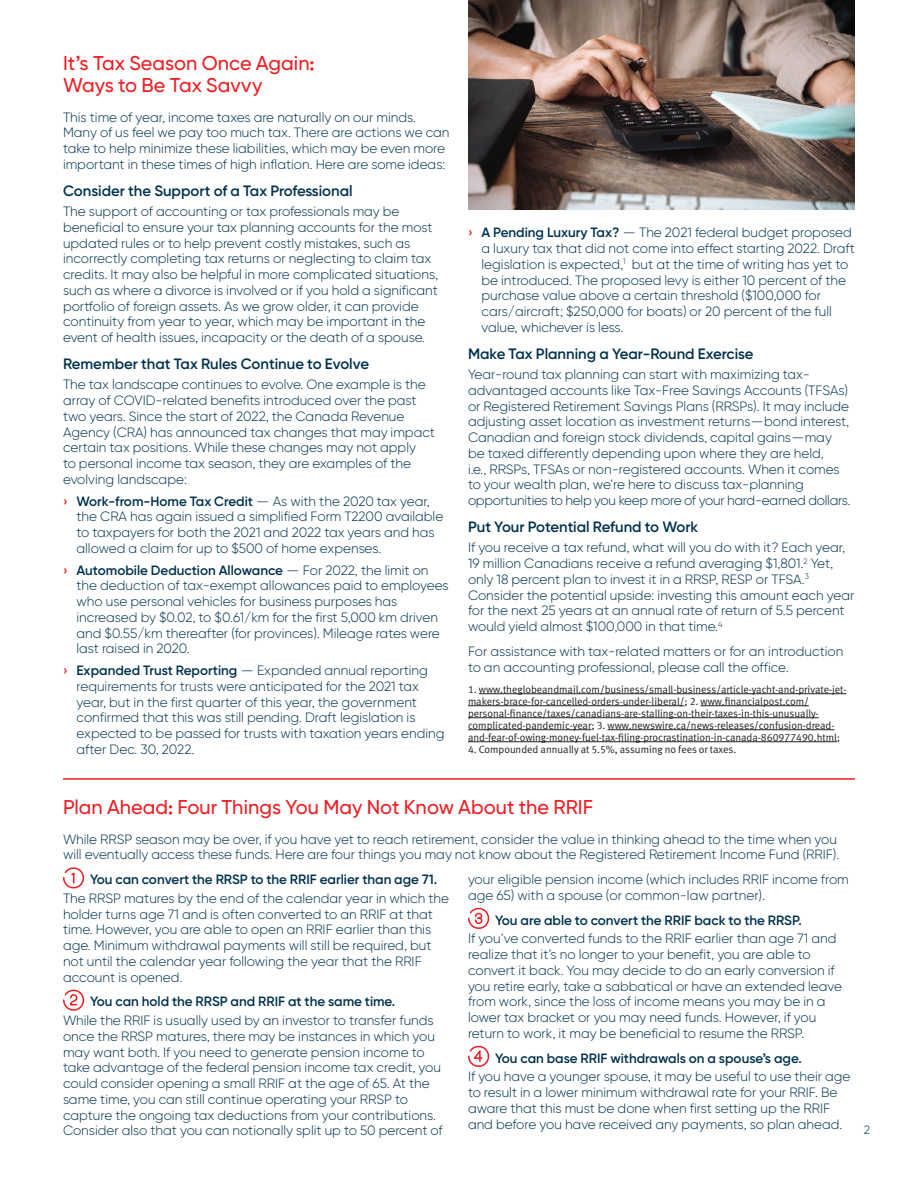
<style>
.page{position:relative;width:918px;height:1188px;background:#fff}
.page>*{position:absolute;margin:0;border:0;box-sizing:border-box;transform-origin:0 0}
.t1{font:500 19.95px/22.5px "Gilroy BN";color:#ee1d23}
.t2{font:600 15px "Gilroy BN";color:#00314d}
.t3{font:300 13.5px/15.8px "Gilroy BN";color:#00314d}
.t4{font:300 13.5px/15.8px "Gilroy BN";color:#00314d;scale:1.3 1}
.t5{font:600 13.5px "Gilroy BN";color:#00314d}
.t6{font:300 12px "Gilroy BN";color:#00314d}
.t7{font:10.5px/12px "Meta Normal LF";color:#231f20}
.s1{font-weight:600;color:#ee1d23}
.s2{font-weight:600}
</style>
<div class="page">
<hr style="left:479px;top:693px;width:367px;height:1px;background:#231f20">
<hr style="left:468px;top:705px;width:216px;height:1px;background:#231f20">
<hr style="left:701px;top:705px;width:108px;height:1px;background:#231f20">
<hr style="left:468px;top:717px;width:351px;height:1px;background:#231f20">
<hr style="left:468px;top:729px;width:123px;height:1px;background:#231f20">
<hr style="left:608px;top:729px;width:227px;height:1px;background:#231f20">
<hr style="left:468px;top:741px;width:369px;height:1px;background:#231f20">
<svg style="left:63px;top:867px;width:22px;height:22px"></svg>
<svg style="left:63px;top:989px;width:21px;height:22px"></svg>
<svg style="left:468px;top:907px;width:22px;height:22px"></svg>
<svg style="left:468px;top:1045px;width:22px;height:22px"></svg>
<hr style="left:63px;top:778px;width:792px;height:2px;background:#ee1d23">
<img style="left:468px;top:0;width:387px;height:210px">
<p class="t1" style="left:63px;top:52px;width:253px">It’s Tax Season Once Again:<br>Ways to Be Tax Savvy</p>
<p class="t3" style="left:63px;top:109px;width:388px">This time of year, income taxes are naturally on our minds.<br>Many of us feel we pay too much tax. There are actions we can take to help minimize these liabilities, which may be even more important in these times of high inflation. Here are some ideas:</p>
<p class="t2" style="left:63px;top:181px;width:291px">Consider the Support of a Tax Professional</p>
<p class="t3" style="left:63px;top:203px;width:377px">The support of accounting or tax professionals may be beneficial to ensure your tax planning accounts for the most updated rules or to help prevent costly mistakes, such as incorrectly completing tax returns or neglecting to claim tax credits. It may also be helpful in more complicated situations, such as where a divorce is involved or if you hold a significant portfolio of foreign assets. As we grow older, it can provide continuity from year to year, which may be important in the event of health issues, incapacity or the death of a spouse.</p>
<p class="t2" style="left:63px;top:355px;width:308px">Remember that Tax Rules Continue to Evolve</p>
<p class="t3" style="left:63px;top:377px;width:374px">The tax landscape continues to evolve. One example is the array of COVID-related benefits introduced over the past two years. Since the start of 2022, the Canada Revenue Agency (CRA) has announced tax changes that may impact certain tax positions. While these changes may not apply<br>to personal income tax season, they are examples of the evolving landscape:</p>
<p class="t4" style="left:76px;top:493px;width:284px;text-indent:-14px"><span class="s1">›</span> <span class="s2">Work-from-Home Tax Credit</span> — As with the 2020 tax year, the CRA has again issued a simplified Form T2200 available to taxpayers for both the 2021 and 2022 tax years and has allowed a claim for up to $500 of home expenses.</p>
<p class="t4" style="left:76px;top:562px;width:288px;text-indent:-14px"><span class="s1">›</span> <span class="s2">Automobile Deduction Allowance</span> — For 2022, the limit on the deduction of tax-exempt allowances paid to employees who use personal vehicles for business purposes has increased by $0.02, to $0.61/km for the first 5,000 km driven and $0.55/km thereafter (for provinces). Mileage rates were last raised in 2020.</p>
<p class="t4" style="left:76px;top:662px;width:285px;text-indent:-14px"><span class="s1">›</span> <span class="s2">Expanded Trust Reporting</span> — Expanded annual reporting requirements for trusts were anticipated for the 2021 tax year, but in the first quarter of this year, the government confirmed that this was still pending. Draft legislation is expected to be passed for trusts with taxation years ending after Dec. 30, 2022.</p>
<p class="t4" style="left:482px;top:225px;width:289px;text-indent:-14px"><span class="s1">›</span> <span class="s2">A Pending Luxury Tax?</span> — The 2021 federal budget proposed a luxury tax that did not come into effect starting 2022. Draft legislation is expected,<sup>1</sup> but at the time of writing has yet to be introduced. The proposed levy is either 10 percent of the purchase value above a certain threshold ($100,000 for cars/aircraft; $250,000 for boats) or 20 percent of the full value, whichever is less.</p>
<p class="t2" style="left:468px;top:344px;width:287px">Make Tax Planning a Year-Round Exercise</p>
<p class="t3" style="left:468px;top:366px;width:384px">Year-round tax planning can start with maximizing tax&shy;advantaged accounts like Tax-Free Savings Accounts (TFSAs) or Registered Retirement Savings Plans (RRSPs). It may include adjusting asset location as investment returns—bond interest, Canadian and foreign stock dividends, capital gains—may be taxed differently depending upon where they are held,<br>i.e., RRSPs, TFSAs or non-registered accounts. When it comes to your wealth plan, we’re here to discuss tax-planning opportunities to help you keep more of your hard-earned dollars.</p>
<p class="t2" style="left:468px;top:518px;width:232px">Put Your Potential Refund to Work</p>
<p class="t3" style="left:468px;top:540px;width:388px">If you receive a tax refund, what will you do with it? Each year, 19 million Canadians receive a refund averaging $1,801.<sup>2</sup> Yet, only 18 percent plan to invest it in a RRSP, RESP or TFSA.<sup>3<br></sup>Consider the potential upside: investing this amount each year for the next 25 years at an annual rate of return of 5.5 percent would yield almost $100,000 in that time.<sup>4</sup></p>
<p class="t3" style="left:468px;top:643px;width:377px">For assistance with tax-related matters or for an introduction to an accounting professional, please call the office.</p>
<p class="t7" style="left:468px;top:683px;width:380px">1. www.theglobeandmail.com/business/small-business/article-yacht-and-private-jet&shy;makers-brace-for-cancelled-orders-under-liberal/; 2. www.financialpost.com/ personal-finance/taxes/canadians-are-stalling-on-their-taxes-in-this-unusually&shy;complicated-pandemic-year; 3. www.newswire.ca/news-releases/confusion-dread&shy;and-fear-of-owing-money-fuel-tax-filing-procrastination-in-canada-860977490.html;</p>
<p class="t7" style="left:468px;top:743px;width:270px">4. Compounded annually at 5.5%, assuming no fees or taxes.</p>
<p class="t1" style="left:63px;top:796px;width:532px">Plan Ahead: Four Things You May Not Know About the RRIF</p>
<p class="t3" style="left:63px;top:831px;width:778px">While RRSP season may be over, if you have yet to reach retirement, consider the value in thinking ahead to the time when you will eventually access these funds. Here are four things you may not know about the Registered Retirement Income Fund (RRIF).</p>
<p class="t5" style="left:90px;top:871px;width:349px">You can convert the RRSP to the RRIF earlier than age 71.</p>
<p class="t3" style="left:63px;top:890px;width:388px">The RRSP matures by the end of the calendar year in which the holder turns age 71 and is often converted to an RRIF at that time. However, you are able to open an RRIF earlier than this age. Minimum withdrawal payments will still be required, but not until the calendar year following the year that the RRIF account is opened.</p>
<p class="t5" style="left:90px;top:993px;width:307px">You can hold the RRSP and RRIF at the same time.</p>
<p class="t3" style="left:63px;top:1012px;width:381px">While the RRIF is usually used by an investor to transfer funds once the RRSP matures, there may be instances in which you may want both. If you need to generate pension income to take advantage of the federal pension income tax credit, you could consider opening a small RRIF at the age of 65. At the same time, you can still continue operating your RRSP to capture the ongoing tax deductions from your contributions.<br>Consider also that you can notionally split up to 50 percent of</p>
<p class="t3" style="left:468px;top:871px;width:382px">your eligible pension income (which includes RRIF income from age 65) with a spouse (or common-law partner).</p>
<p class="t5" style="left:495px;top:911px;width:309px">You are able to convert the RRIF back to the RRSP.</p>
<p class="t3" style="left:468px;top:931px;width:376px">If you’ve converted funds to the RRIF earlier than age 71 and realize that it’s no longer to your benefit, you are able to convert it back. You may decide to do an early conversion if you retire early, take a sabbatical or have an extended leave from work, since the loss of income means you may be in a lower tax bracket or you may need funds. However, if you return to work, it may be beneficial to resume the RRSP.</p>
<p class="t5" style="left:495px;top:1049px;width:308px">You can base RRIF withdrawals on a spouse’s age.</p>
<p class="t3" style="left:468px;top:1069px;width:384px">If you have a younger spouse, it may be useful to use their age to result in a lower minimum withdrawal rate for your RRIF. Be aware that this must be done when first setting up the RRIF and before you have received any payments, so plan ahead.</p>
<p class="t6" style="left:864px;top:1122px;width:8px">2</p>
</div>
